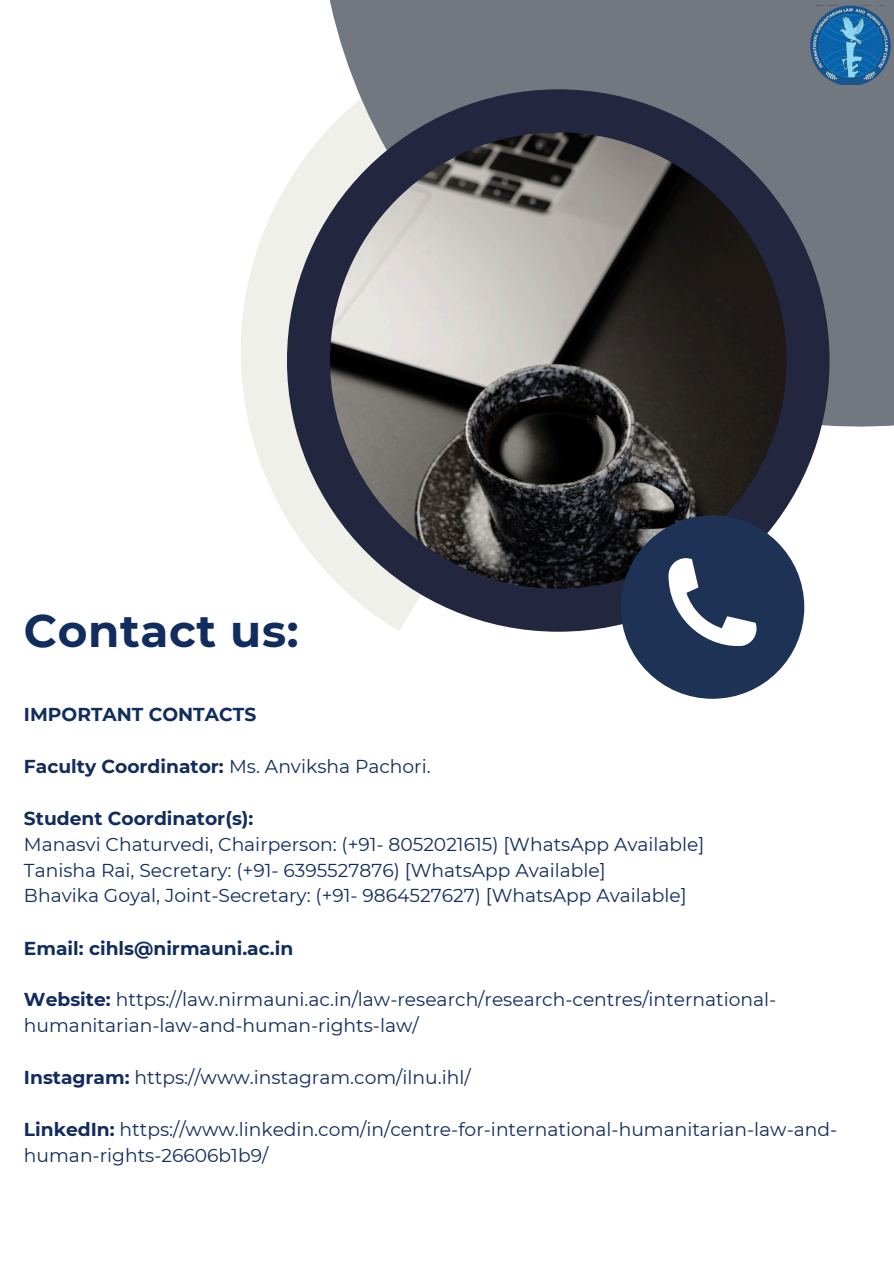
<style>
.page{position:relative;width:894px;height:1264px;background:#fff}
.page>*{position:absolute;margin:0;border:0;box-sizing:border-box;transform-origin:0 0}
.t1{font:700 45.3px "Montserrat";letter-spacing:.015em;color:#112c5f}
.t2{font:18.6px/25.8px "Montserrat";color:#112c5f}
.t3{font:700 18.6px "Montserrat";color:#112c5f}
.s1{font-weight:400}
.s2{font-weight:700}
</style>
<div class="page">
<svg style="left:241px;top:0;width:652px;height:645px"></svg>
<div style="left:287px;top:89px;width:542px;height:542px;background:#22263e;border-radius:50%"></div>
<img style="left:330px;top:132px;width:456px;height:456px;border-radius:50%">
<div style="left:620px;top:515px;width:184px;height:183px;background:#1e3256;border-radius:50%"></div>
<svg style="left:668px;top:558px;width:88px;height:88px"></svg>
<img style="left:810px;top:6px;width:80px;height:79px">
<p class="t1" style="left:24px;top:603px;width:276px">Contact us:</p>
<p class="t3" style="left:24px;top:703px;width:234px">IMPORTANT CONTACTS</p>
<p class="t3" style="left:24px;top:755px;width:408px">Faculty Coordinator: <span class="s1">Ms. Anviksha Pachori.</span></p>
<p class="t3" style="left:24px;top:806px;width:231px">Student Coordinator(s):</p>
<h1 class="t2" style="left:24px;top:831px;width:681px">Manasvi Chaturvedi, Chairperson: (+91- 8052021615) [WhatsApp Available]</h1>
<h2 class="t2" style="left:24px;top:857px;width:583px">Tanisha Rai, Secretary: (+91- 6395527876) [WhatsApp Available]</h2>
<p class="t2" style="left:24px;top:882px;width:664px">Bhavika Goyal, Joint-Secretary: (+91- 9864527627) [WhatsApp Available]</p>
<p class="t3" style="left:24px;top:936px;width:271px">Email: cihls@nirmauni.ac.in</p>
<p class="t2" style="left:24px;top:986px;width:753px"><span class="s2">Website:</span> https://law.nirmauni.ac.in/law-research/research-centres/international&shy;humanitarian-law-and-human-rights-law/</p>
<p class="t2" style="left:24px;top:1064px;width:448px"><span class="s2">Instagram:</span> https://www.instagram.com/ilnu.ihl/</p>
<p class="t2" style="left:24px;top:1116px;width:814px"><span class="s2">LinkedIn:</span> https://www.linkedin.com/in/centre-for-international-humanitarian-law-and&shy;human-rights-26606b1b9/</p>
</div>
